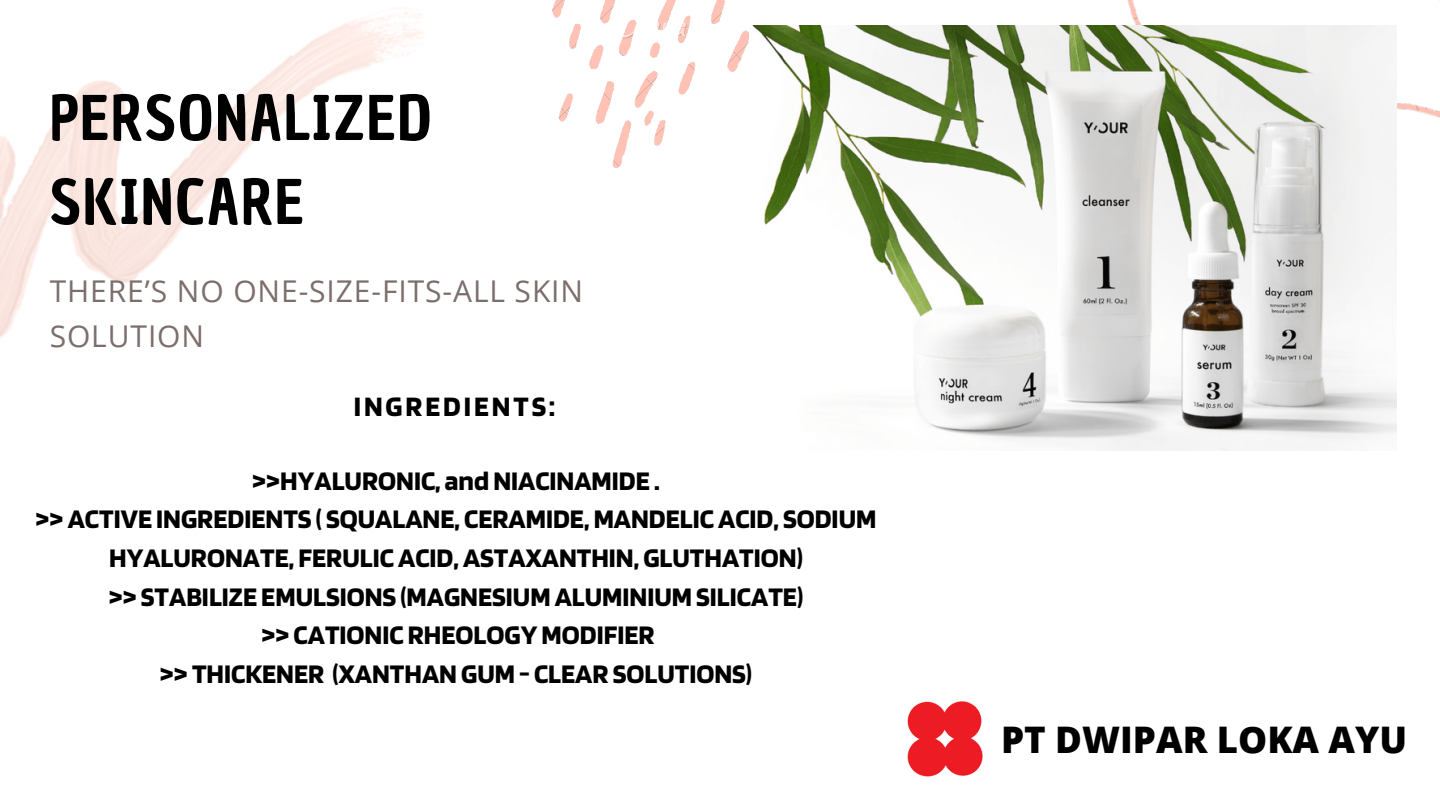
<style>
.page{position:relative;width:1440px;height:810px;background:#fff}
.page>*{position:absolute;margin:0;border:0;box-sizing:border-box;transform-origin:0 0}
.t1{font:60px/84px "Chau Philomene One";letter-spacing:.03em;color:#000}
.t2{font:800 36.6px "Open Sans";color:#000}
.t3{font:30px/45px "Open Sans";letter-spacing:.03em;color:#7b6e6b}
.t4{font:700 29.4px "Blinker";letter-spacing:.1em;color:#000}
.t5{font:700 28px/38.7px "Blinker";color:#000;text-align:center}
</style>
<div class="page">
<img style="left:1127px;top:0;width:313px;height:195px">
<img style="left:0;top:8px;width:423px;height:331px">
<img style="left:552px;top:0;width:197px;height:168px">
<img style="left:752px;top:25px;width:644px;height:426px">
<img style="left:907px;top:701px;width:76px;height:76px">
<h1 class="t1" style="left:50px;top:77px;width:384px">PERSONALIZED<br>SKINCARE</h1>
<p class="t3" style="left:50px;top:267px;width:535px">THERE’S NO ONE-SIZE-FITS-ALL SKIN<br>SOLUTION</p>
<p class="t4" style="left:354px;top:388px;width:203px">INGREDIENTS:</p>
<p class="t5" style="left:36px;top:460px;width:842px">&gt;&gt;HYALURONIC, andNIACINAMIDE .<br>&gt;&gt;ACTIVE INGREDIENTS ( SQUALANE, CERAMIDE, MANDELICACID, SODIUM HYALURONATE, FERULICACID,ASTAXANTHIN, GLUTHATION)<br>&gt;&gt; STABILIZE EMULSIONS (MAGNESIUM ALUMINIUM SILICATE)<br>&gt;&gt; CATIONIC RHEOLOGY MODIFIER<br>&gt;&gt; THICKENER (XANTHANGUM - CLEAR SOLUTIONS)</p>
<h2 class="t2" style="left:1001px;top:714px;width:408px">PT DWIPAR LOKA AYU</h2>
</div>
